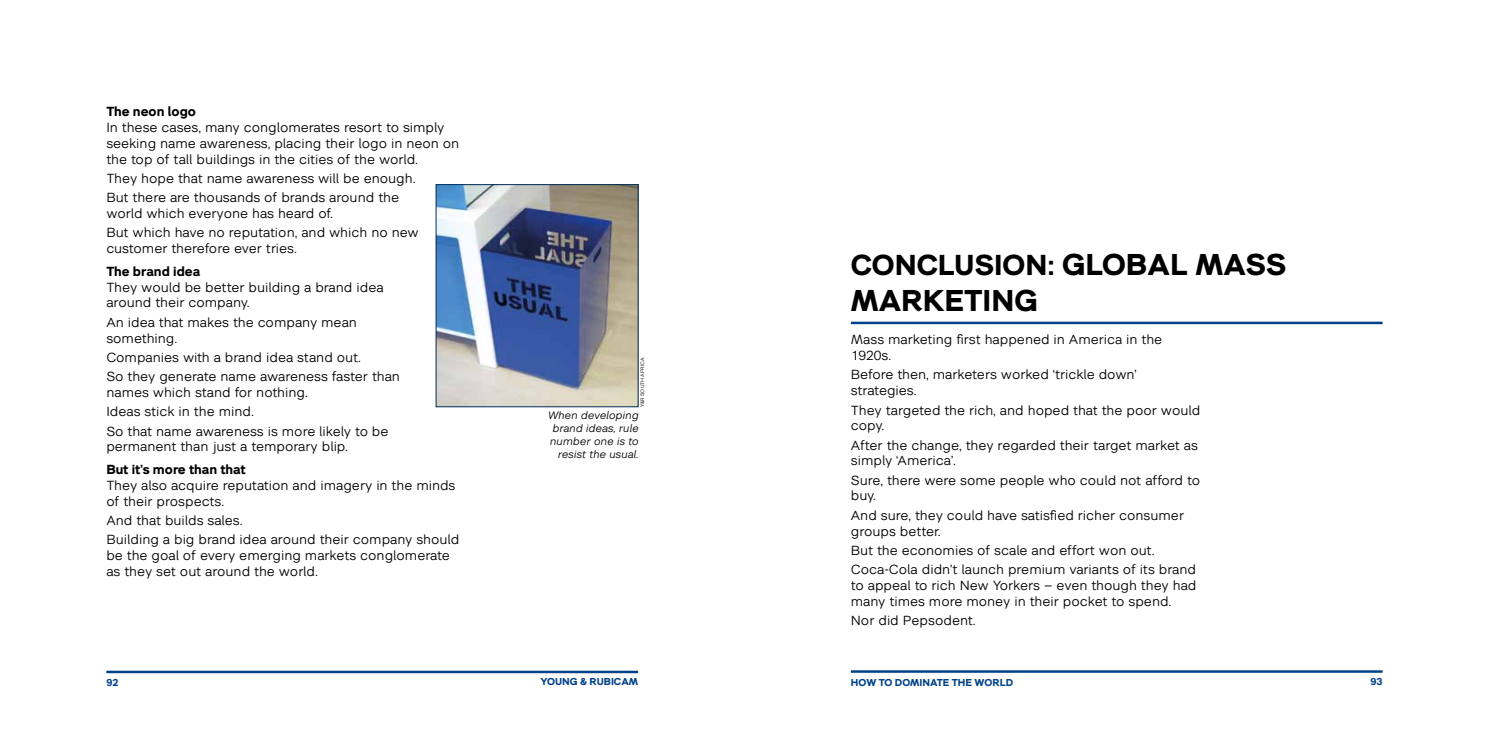
<style>
.page{position:relative;width:1489px;height:745px;background:#fff}
.page>*{position:absolute;margin:0;border:0;box-sizing:border-box;transform-origin:0 0}
.t1{font:700 30px/36px "YR Two";color:#000}
.t2{font:13.12px/15.8px "YR Two";color:#000}
.t3{font:700 13.12px "YR Two";color:#000}
.t4{font:italic 10.62px/12.8px "YR Two";color:#000;text-align:right}
.t5{font:700 10px "YR Two";color:#004289}
.t6{font:5px "YR Two";color:#000}
.s1{font-size:28.75px}
</style>
<div class="page">
<hr style="left:106px;top:670px;width:532px;height:2px;background:#004289">
<hr style="left:850px;top:669px;width:532px;height:3px;background:#004289">
<hr style="left:850px;top:321px;width:532px;height:3px;background:#004289">
<img style="left:438px;top:186px;width:198px;height:218px">
<div style="left:436px;top:184px;width:202px;height:222px;border:1px solid #002d59"></div>
<p class="t3" style="left:106px;top:104px;width:91px">The neon logo</p>
<p class="t2" style="left:106px;top:119px;width:354px">In these cases, many conglomerates resort to simply seeking name awareness, placing their logo in neon on the top of tall buildings in the cities of the world.</p>
<p class="t2" style="left:106px;top:168px;width:311px;line-height:19.2px">They hope that name awareness will be enough.<br>But there are thousands of brands around the</p>
<p class="t2" style="left:106px;top:203px;width:314px;line-height:19.2px">world which everyone has heard of.<br>But which have no reputation, and which no new</p>
<p class="t2" style="left:106px;top:240px;width:192px">customer therefore ever tries.</p>
<p class="t3" style="left:106px;top:263px;width:96px">The brand idea</p>
<p class="t2" style="left:106px;top:279px;width:279px">They would be better building a brand idea around their company.</p>
<p class="t2" style="left:106px;top:314px;width:252px">An idea that makes the company mean something.</p>
<p class="t2" style="left:106px;top:347px;width:295px;line-height:19.2px">Companies with a brand idea stand out.<br>So they generate name awareness faster than</p>
<p class="t2" style="left:106px;top:382px;width:284px;line-height:19.2px">names which stand for nothing.<br>Ideas stick in the mind.<br>So that name awareness is more likely to be</p>
<p class="t2" style="left:106px;top:438px;width:243px">permanent than just a temporary blip.</p>
<p class="t3" style="left:106px;top:461px;width:141px">But it’s more than that</p>
<p class="t2" style="left:106px;top:477px;width:350px">They also acquire reputation and imagery in the minds of their prospects.</p>
<p class="t2" style="left:106px;top:510px;width:355px;line-height:19.2px">And that builds sales.<br>Building a big brand idea around their company should</p>
<p class="t2" style="left:106px;top:547px;width:345px">be the goal of every emerging markets conglomerate as they set out around the world.</p>
<p class="t6" style="left:639px;top:406px;width:51px;rotate:-90deg">Y&amp;R SOUTH AFRICA</p>
<p class="t4" style="left:547px;top:409px;width:92px">When developing brand ideas, rule number one is to resist the usual.</p>
<h1 class="t1" style="left:850px;top:246px;width:437px"><span class="s1">CONCLUSION</span>: GLOBAL MASS<br>MARKETING</h1>
<p class="t2" style="left:850px;top:331px;width:313px">Mass marketing first happened in America in the<br>1920s.</p>
<p class="t2" style="left:850px;top:366px;width:287px">Before then, marketers worked ‘trickle down’ strategies.</p>
<p class="t2" style="left:850px;top:401px;width:351px">They targeted the rich, and hoped that the poor would copy.</p>
<p class="t2" style="left:850px;top:436px;width:349px">After the change, they regarded their target market as simply ‘America’.</p>
<p class="t2" style="left:850px;top:472px;width:351px">Sure, there were some people who could not afford to buy.</p>
<p class="t2" style="left:850px;top:507px;width:335px">And sure, they could have satisfied richer consumer groups better.</p>
<p class="t2" style="left:850px;top:540px;width:347px;line-height:19.2px">But the economies of scale and effort won out.<br>Coca-Cola didn’t launch premium variants of its brand</p>
<p class="t2" style="left:850px;top:577px;width:347px">to appeal to rich New Yorkers – even though they had many times more money in their pocket to spend.</p>
<p class="t2" style="left:850px;top:612px;width:126px">Nor did Pepsodent.</p>
<p class="t5" style="left:106px;top:675px;width:14px">92</p>
<p class="t5" style="left:540px;top:675px;width:99px">YOUNG &amp; RUBICAM</p>
<p class="t5" style="left:850px;top:675px;width:164px">HOW TO DOMINATE THE WORLD</p>
<p class="t5" style="left:1370px;top:675px;width:14px">93</p>
</div>
